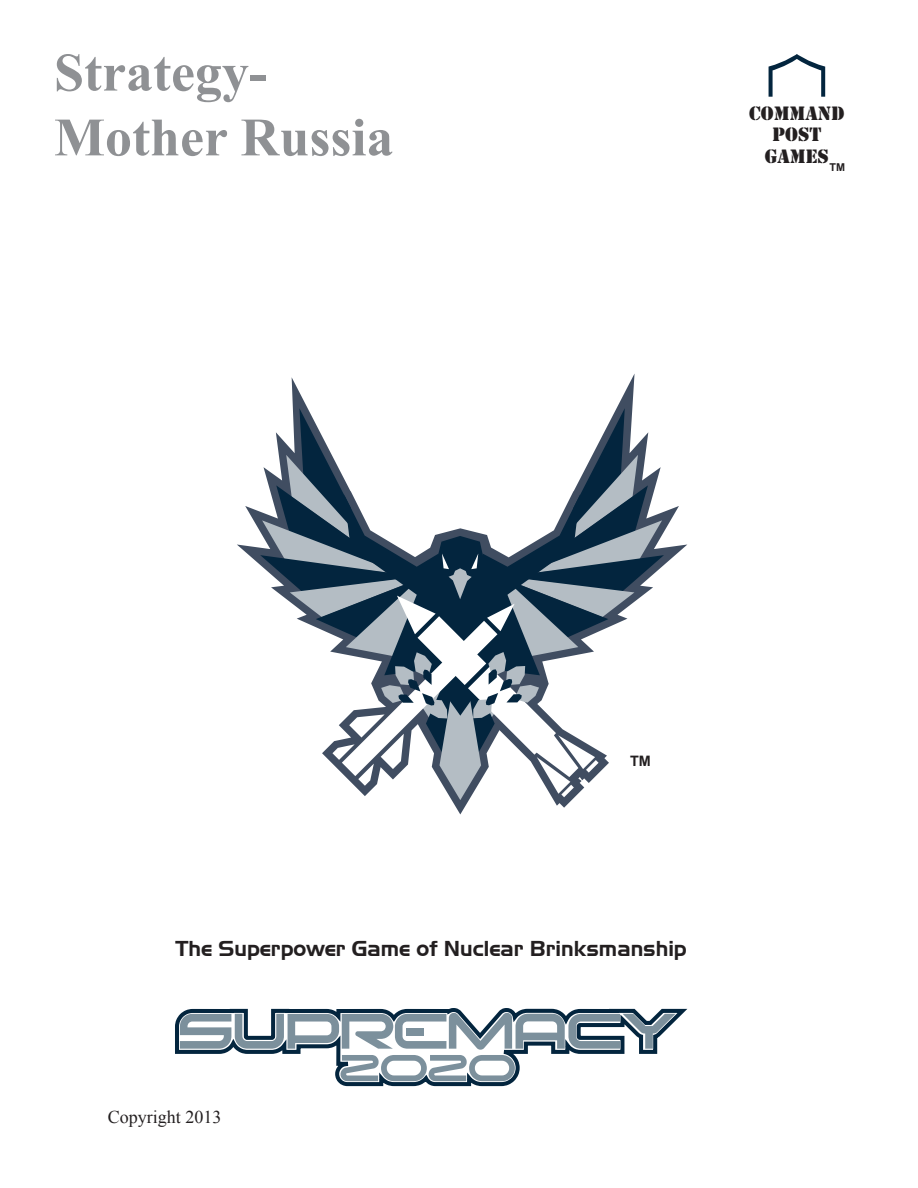
<style>
.page{position:relative;width:918px;height:1188px;background:#fff}
.page>*{position:absolute;margin:0;border:0;box-sizing:border-box;transform-origin:0 0}
.t1{font:700 54px "Times New Roman";color:#8f9194}
.t2{font:21px "Aero Regular SWFTE";color:#231f20}
.t3{font:18px/21.6px "Stencil Std";color:#231f20;text-align:center}
.t4{font:18px "Times New Roman";color:#231f20}
.t5{font:700 14.4px "Arial";color:#231f20}
.t6{font:700 10.8px "Arial";color:#231f20}
</style>
<div class="page">
<svg style="left:237px;top:374px;width:450px;height:440px"></svg>
<svg style="left:260px;top:408px;width:404px;height:392px"></svg>
<svg style="left:175px;top:1008px;width:512px;height:79px"></svg>
<svg style="left:180px;top:1013px;width:496px;height:68px"></svg>
<div style="left:406px;top:1028px;width:18px;height:7px;background:#7c909c"></div>
<svg style="left:769px;top:54px;width:56px;height:43px"></svg>
<p class="t1" style="left:54px;top:35px;width:214px">Strategy-</p>
<p class="t1" style="left:54px;top:100px;width:341px">Mother Russia</p>
<p class="t3" style="left:749px;top:102px;width:97px">COMMAND<br>POST<br>GAMES</p>
<p class="t6" style="left:829px;top:160px;width:17px">TM</p>
<p class="t5" style="left:630px;top:752px;width:22px">TM</p>
<p class="t2" style="left:176px;top:936px;width:513px">The Superpower Game of Nuclear Brinksmanship</p>
<p class="t4" style="left:108px;top:1105px;width:115px">Copyright 2013</p>
</div>
